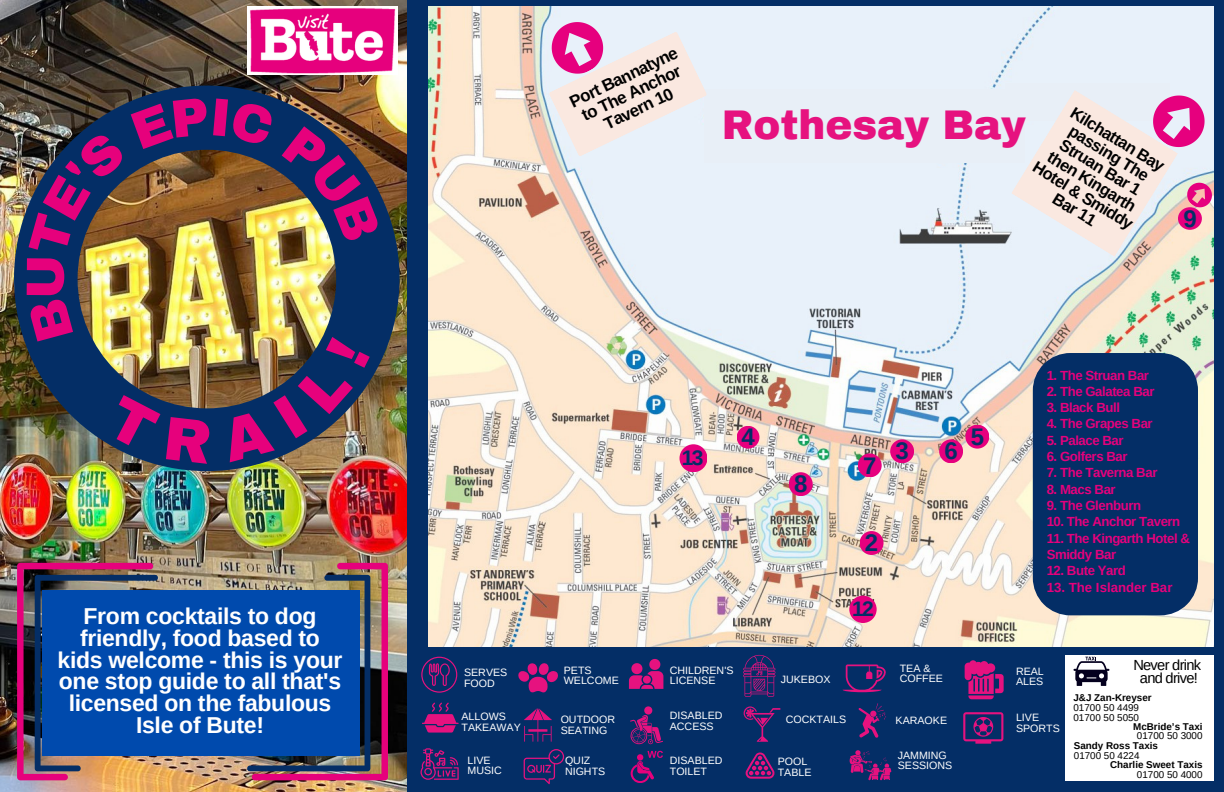
<style>
.page{position:relative;width:1224px;height:792px;background:#042e66}
.page>*{position:absolute;margin:0;border:0;box-sizing:border-box;transform-origin:0 0}
.t1{font:900 53.6px "Archivo";color:#e6017c}
.t2{font:900 40.5px "Archivo";color:#e6127f}
.t3{font:700 24px "Arimo";color:#042e66}
.t4{font:700 23px/21.8px "Arimo";letter-spacing:-.01em;color:#fff;text-align:center}
.t5{font:700 21px "Arimo";color:#042e66}
.t6{font:700 16.9px/17.2px "Arimo";color:#000;text-align:center}
.t7{font:700 16.4px/16.5px "Arimo";color:#000;text-align:center}
.t8{font:14.6px "Arimo";letter-spacing:-.045em;color:#000}
.t9{font:700 13.2px/16.3px "Arimo";letter-spacing:-.035em;color:#e6017c}
.t10{font:700 13.2px "Arimo";color:#e6017c}
.t11{font:10.7px "Arimo";color:#fefefe}
.t12{font:10.7px "Arimo";color:#fff}
.t13{font:700 9.8px "Arimo";color:#000}
.t14{font:9.8px "Arimo";color:#000}
</style>
<div class="page">
<img style="left:0;top:0;width:406px;height:792px">
<img style="left:248px;top:7px;width:149px;height:68px">
<img style="left:17px;top:563px;width:371px;height:217px">
<img style="left:35px;top:575px;width:335px;height:196px">
<div style="left:43px;top:591px;width:317px;height:165px;background:#004aad"></div>
<svg style="left:518px;top:663px;width:40px;height:29px"></svg>
<svg style="left:524px;top:708px;width:28px;height:34px"></svg>
<svg style="left:422px;top:703px;width:37px;height:30px"></svg>
<img style="left:14px;top:86px;width:386px;height:385px">
<img style="left:45px;top:117px;width:324px;height:324px">
<svg style="left:858px;top:703px;width:28px;height:35px"></svg>
<svg style="left:629px;top:659px;width:34px;height:30px"></svg>
<svg style="left:420px;top:748px;width:39px;height:32px"></svg>
<svg style="left:745px;top:752px;width:30px;height:27px"></svg>
<svg style="left:524px;top:749px;width:40px;height:35px"></svg>
<svg style="left:965px;top:660px;width:39px;height:39px"></svg>
<svg style="left:421px;top:657px;width:36px;height:36px"></svg>
<svg style="left:743px;top:655px;width:32px;height:42px"></svg>
<svg style="left:630px;top:706px;width:33px;height:38px"></svg>
<svg style="left:744px;top:706px;width:36px;height:36px"></svg>
<svg style="left:963px;top:712px;width:40px;height:32px"></svg>
<svg style="left:849px;top:750px;width:42px;height:31px"></svg>
<div style="left:1066px;top:655px;width:148px;height:126px;background:#fff"></div>
<svg style="left:1073px;top:657px;width:36px;height:29px"></svg>
<img style="left:429px;top:7px;width:785px;height:639px">
<div style="left:704px;top:89px;width:321px;height:73px;background:#e8eff7"></div>
<div style="left:1005px;top:84px;width:164px;height:37px;background:#e8eff7"></div>
<svg style="left:543px;top:13px;width:165px;height:144px;background:#eedbe4"></svg>
<div style="left:680px;top:444px;width:27px;height:28px;background:#e6007e;border-radius:50%"></div>
<div style="left:860px;top:531px;width:24px;height:24px;background:#e6007e;border-radius:50%"></div>
<div style="left:849px;top:596px;width:28px;height:27px;background:#e6007e;border-radius:50%"></div>
<div style="left:789px;top:472px;width:24px;height:24px;background:#e6007e;border-radius:50%"></div>
<div style="left:858px;top:453px;width:24px;height:24px;background:#e6007e;border-radius:50%"></div>
<div style="left:890px;top:439px;width:24px;height:24px;background:#e6007e;border-radius:50%"></div>
<div style="left:737px;top:426px;width:22px;height:23px;background:#e6007e;border-radius:50%"></div>
<div style="left:939px;top:439px;width:24px;height:24px;background:#e6007e;border-radius:50%"></div>
<div style="left:965px;top:425px;width:24px;height:24px;background:#e6007e;border-radius:50%"></div>
<svg style="left:1011px;top:85px;width:203px;height:172px;background:#eed9df"></svg>
<svg style="left:630px;top:750px;width:33px;height:33px"></svg>
<svg style="left:843px;top:664px;width:43px;height:28px"></svg>
<svg style="left:1033px;top:353px;width:165px;height:262px"></svg>
<svg style="left:28px;top:298px;width:45px;height:44px"></svg>
<img style="left:28px;top:97px;width:247px;height:160px">
<img style="left:282px;top:126px;width:99px;height:117px">
<svg style="left:104px;top:394px;width:108px;height:70px"></svg>
<img style="left:219px;top:337px;width:151px;height:125px">
<p class="t1" style="left:16px;top:299px;width:47px;rotate:-90deg">U</p>
<p class="t4" style="left:58px;top:605px;width:286px">From cocktails to dog friendly, food based to kids welcome - this is your one stop guide to all that's licensed on the fabulous</p>
<p class="t4" style="left:136px;top:714px;width:129px">Isle of Bute!</p>
<p class="t6" style="left:567px;top:95px;width:119px;rotate:-26deg">Port Bannatyne</p>
<p class="t6" style="left:579px;top:109px;width:109px;rotate:-26deg">to The Anchor<br>Tavern 10</p>
<p class="t7" style="left:1076px;top:104px;width:109px;rotate:31deg">Kilchat an Bay</p>
<p class="t2" style="left:722px;top:103px;width:306px">Rothesay Bay</p>
<p class="t7" style="left:1064px;top:116px;width:116px;rotate:31deg">passing The<br>Struan Bar 1 then Kingarth<br>Hotel &amp; Smiddy<br>Bar 11</p>
<p class="t3" style="left:1183px;top:206px;width:15px">9</p>
<p class="t12" style="left:464px;top:667px;width:45px">SERVES</p>
<p class="t12" style="left:464px;top:677px;width:32px">FOOD</p>
<p class="t11" style="left:462px;top:711px;width:46px">ALLOWS</p>
<p class="t11" style="left:462px;top:721px;width:61px">TAKEAWAY</p>
<p class="t11" style="left:468px;top:754px;width:25px">LIVE</p>
<p class="t11" style="left:468px;top:765px;width:36px">MUSIC</p>
<p class="t11" style="left:564px;top:664px;width:29px">PETS</p>
<p class="t11" style="left:564px;top:675px;width:57px">WELCOME</p>
<p class="t11" style="left:561px;top:713px;width:56px">OUTDOOR</p>
<p class="t11" style="left:561px;top:724px;width:48px">SEATING</p>
<p class="t11" style="left:565px;top:755px;width:27px">QUIZ</p>
<p class="t11" style="left:565px;top:765px;width:42px">NIGHTS</p>
<p class="t5" style="left:682px;top:446px;width:23px">13</p>
<p class="t3" style="left:741px;top:423px;width:15px">4</p>
<p class="t11" style="left:670px;top:664px;width:65px">CHILDREN'S</p>
<p class="t11" style="left:670px;top:675px;width:47px">LICENSE</p>
<p class="t11" style="left:670px;top:709px;width:54px">DISABLED</p>
<p class="t11" style="left:670px;top:720px;width:45px">ACCESS</p>
<p class="t11" style="left:670px;top:755px;width:54px">DISABLED</p>
<p class="t11" style="left:670px;top:765px;width:39px">TOILET</p>
<p class="t3" style="left:794px;top:471px;width:15px">8</p>
<p class="t3" style="left:863px;top:452px;width:15px">7</p>
<p class="t3" style="left:895px;top:437px;width:15px">3</p>
<p class="t3" style="left:865px;top:530px;width:15px">2</p>
<p class="t3" style="left:944px;top:437px;width:15px">6</p>
<p class="t3" style="left:971px;top:424px;width:15px">5</p>
<p class="t5" style="left:852px;top:597px;width:23px">12</p>
<p class="t11" style="left:900px;top:662px;width:32px">TEA &amp;</p>
<p class="t11" style="left:900px;top:673px;width:45px">COFFEE</p>
<p class="t11" style="left:781px;top:673px;width:51px">JUKEBOX</p>
<p class="t11" style="left:786px;top:714px;width:62px">COCKTAILS</p>
<p class="t11" style="left:896px;top:715px;width:53px">KARAOKE</p>
<p class="t11" style="left:778px;top:756px;width:31px">POOL</p>
<p class="t11" style="left:778px;top:766px;width:35px">TABLE</p>
<p class="t11" style="left:898px;top:749px;width:51px">JAMMING</p>
<p class="t11" style="left:898px;top:760px;width:56px">SESSIONS</p>
<p class="t9" style="left:1047px;top:367px;width:104px">1. The Struan Bar</p>
<p class="t9" style="left:1047px;top:383px;width:109px">2. The Galatea Bar</p>
<p class="t9" style="left:1047px;top:399px;width:75px">3. Black Bull</p>
<p class="t9" style="left:1047px;top:416px;width:108px">4. The Grapes Bar</p>
<p class="t9" style="left:1047px;top:432px;width:79px">5. Palace Bar</p>
<p class="t9" style="left:1047px;top:448px;width:82px">6. Golfers Bar</p>
<p class="t9" style="left:1047px;top:465px;width:112px">7. The Taverna Bar</p>
<p class="t9" style="left:1047px;top:481px;width:71px">8. Macs Bar</p>
<p class="t9" style="left:1047px;top:497px;width:96px">9. The Glenburn</p>
<p class="t9" style="left:1047px;top:514px;width:135px">10. The Anchor Tavern</p>
<p class="t9" style="left:1047px;top:530px;width:145px">11. The Kingarth Hotel &amp;<br>Smiddy Bar</p>
<p class="t9" style="left:1047px;top:563px;width:81px">12. Bute Yard</p>
<p class="t10" style="left:1047px;top:580px;width:127px">13. The Islander Bar</p>
<p class="t11" style="left:1016px;top:665px;width:29px">REAL</p>
<p class="t11" style="left:1016px;top:676px;width:29px">ALES</p>
<p class="t11" style="left:1016px;top:711px;width:25px">LIVE</p>
<p class="t11" style="left:1016px;top:722px;width:45px">SPORTS</p>
<p class="t8" style="left:1133px;top:657px;width:69px">Never drink</p>
<p class="t8" style="left:1140px;top:670px;width:60px">and drive!</p>
<p class="t13" style="left:1073px;top:692px;width:80px">J&amp;J Zan-Kreyser</p>
<p class="t14" style="left:1073px;top:702px;width:67px">01700 50 4499</p>
<p class="t14" style="left:1073px;top:712px;width:67px">01700 50 5050</p>
<p class="t13" style="left:1133px;top:721px;width:71px">McBride’s Taxi</p>
<p class="t14" style="left:1137px;top:730px;width:67px">01700 50 3000</p>
<p class="t13" style="left:1074px;top:740px;width:86px">Sandy Ross Taxis</p>
<p class="t14" style="left:1074px;top:750px;width:67px">01700 50 4224</p>
<p class="t13" style="left:1110px;top:759px;width:94px">Charlie Sweet Taxis</p>
<p class="t14" style="left:1137px;top:769px;width:67px">01700 50 4000</p>
</div>
